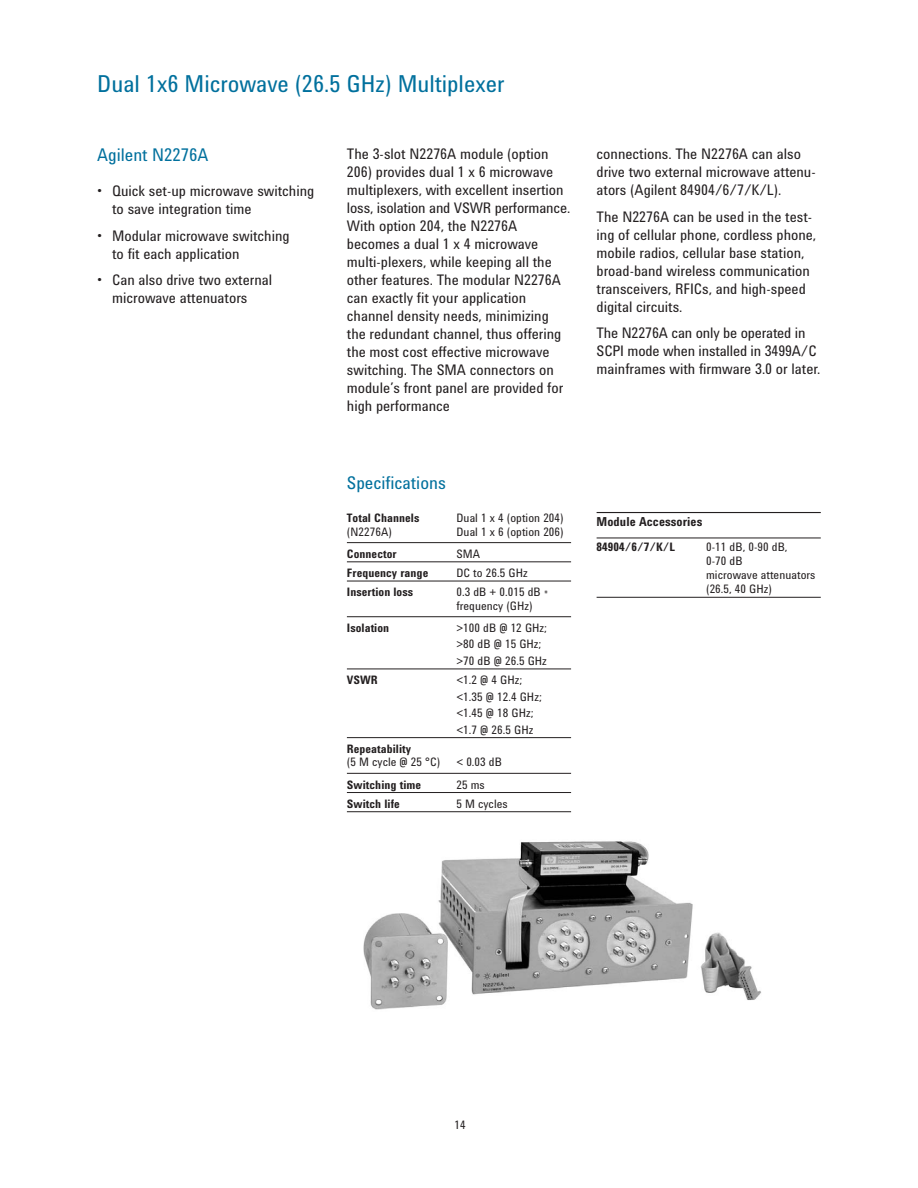
<style>
.page{position:relative;width:918px;height:1188px;background:#fff}
.page>*{position:absolute;margin:0;border:0;box-sizing:border-box;transform-origin:0 0}
.t1{font:24px "Agilent Condensed CFF";color:#00709d}
.t2{font:18px "Agilent Condensed CFF";color:#00709d}
.t3{font:15px/18px "Agilent Condensed CFF";color:#231f20}
.t4{font:700 12.75px "Agilent Condensed CFF";letter-spacing:.005em;color:#231f20}
.t5{font:12px/16.5px "Agilent Condensed CFF";letter-spacing:.005em;color:#231f20}
.t6{font:700 12px "Agilent Condensed CFF";letter-spacing:.005em;color:#231f20}
</style>
<div class="page">
<hr style="left:347px;top:542px;width:224px;height:1px;background:#231f20">
<hr style="left:347px;top:562px;width:224px;height:1px;background:#231f20">
<hr style="left:347px;top:581px;width:224px;height:1px;background:#231f20">
<hr style="left:347px;top:616px;width:224px;height:1px;background:#231f20">
<hr style="left:347px;top:669px;width:224px;height:1px;background:#231f20">
<hr style="left:347px;top:737px;width:224px;height:1px;background:#231f20">
<hr style="left:347px;top:773px;width:224px;height:1px;background:#231f20">
<hr style="left:347px;top:792px;width:224px;height:1px;background:#231f20">
<hr style="left:347px;top:811px;width:224px;height:1px;background:#231f20">
<hr style="left:597px;top:512px;width:224px;height:1px;background:#231f20">
<hr style="left:597px;top:538px;width:224px;height:1px;background:#231f20">
<hr style="left:597px;top:597px;width:224px;height:1px;background:#231f20">
<img style="left:363px;top:841px;width:398px;height:169px">
<h1 class="t1" style="left:97px;top:75px;width:409px">Dual 1x6 Microwave (26.5 GHz) Multiplexer</h1>
<p class="t2" style="left:97px;top:149px;width:113px">Agilent N2276A</p>
<p class="t3" style="left:112px;top:184px;width:204px">Quick set-up microwave switching to save integration time</p>
<p class="t3" style="left:112px;top:228px;width:179px">Modular microwave switching to fit each application</p>
<p class="t3" style="left:112px;top:273px;width:161px">Can also drive two external microwave attenuators</p>
<p class="t3" style="left:97px;top:184px;width:7px">•</p>
<p class="t3" style="left:97px;top:228px;width:7px">•</p>
<p class="t3" style="left:97px;top:273px;width:7px">•</p>
<p class="t3" style="left:347px;top:147px;width:225px">The 3-slot N2276A module (option 206) provides dual 1 x 6 microwave multiplexers, with excellent insertion loss, isolation and VSWR performance.<br>With option 204, the N2276A becomes a dual 1 x 4 microwave multi-plexers, while keeping all the other features. The modular N2276A can exactly fit your application channel density needs, minimizing the redundant channel, thus offering the most cost effective microwave switching. The SMA connectors on module’s front panel are provided for high performance</p>
<p class="t3" style="left:597px;top:147px;width:221px">connections. The N2276A can also drive two external microwave attenu&shy;ators (Agilent 84904/6/7/K/L).</p>
<p class="t3" style="left:597px;top:209px;width:221px">The N2276A can be used in the test&shy;ing of cellular phone, cordless phone, mobile radios, cellular base station, broad-band wireless communication transceivers, RFICs, and high-speed digital circuits.</p>
<p class="t3" style="left:597px;top:326px;width:225px">The N2276A can only be operated in<br>SCPI mode when installed in 3499A/C mainframes with firmware 3.0 or later.</p>
<p class="t2" style="left:347px;top:476px;width:101px">Specifications</p>
<p class="t6" style="left:347px;top:514px;width:74px">Total Channels</p>
<p class="t5" style="left:456px;top:511px;width:109px">Dual 1 x 4 (option 204)</p>
<p class="t5" style="left:347px;top:525px;width:47px">(N2276A)</p>
<p class="t5" style="left:456px;top:525px;width:109px">Dual 1 x 6 (option 206)</p>
<p class="t6" style="left:347px;top:549px;width:51px">Connector</p>
<p class="t5" style="left:456px;top:547px;width:25px">SMA</p>
<p class="t6" style="left:347px;top:569px;width:83px">Frequency range</p>
<p class="t5" style="left:456px;top:566px;width:73px">DC to 26.5 GHz</p>
<p class="t6" style="left:347px;top:588px;width:68px">Insertion loss</p>
<p class="t5" style="left:456px;top:587px;width:94px;line-height:13.5px">0.3 dB + 0.015 dB * frequency (GHz)</p>
<p class="t6" style="left:347px;top:623px;width:44px">Isolation</p>
<p class="t5" style="left:456px;top:621px;width:92px">&gt;100 dB @ 12 GHz; &gt;80 dB @ 15 GHz; &gt;70 dB @ 26.5 GHz</p>
<p class="t6" style="left:347px;top:676px;width:32px">VSWR</p>
<p class="t5" style="left:456px;top:673px;width:87px">&lt;1.2 @ 4 GHz; &lt;1.35 @ 12.4 GHz; &lt;1.45 @ 18 GHz; &lt;1.7 @ 26.5 GHz</p>
<p class="t6" style="left:347px;top:744px;width:66px">Repeatability</p>
<p class="t5" style="left:347px;top:755px;width:95px">(5 M cycle @ 25 °C)</p>
<p class="t5" style="left:456px;top:755px;width:47px">&lt; 0.03 dB</p>
<p class="t6" style="left:347px;top:780px;width:76px">Switching time</p>
<p class="t5" style="left:456px;top:778px;width:30px">25 ms</p>
<p class="t6" style="left:347px;top:799px;width:54px">Switch life</p>
<p class="t5" style="left:456px;top:797px;width:53px">5 M cycles</p>
<p class="t4" style="left:597px;top:516px;width:107px">Module Accessories</p>
<p class="t6" style="left:597px;top:542px;width:80px">84904/6/7/K/L</p>
<p class="t5" style="left:706px;top:541px;width:111px;line-height:14.2px">0-11 dB, 0-90 dB,<br>0-70 dB<br>microwave attenuators (26.5, 40 GHz)</p>
<p class="t5" style="left:454px;top:1118px;width:13px">14</p>
</div>
